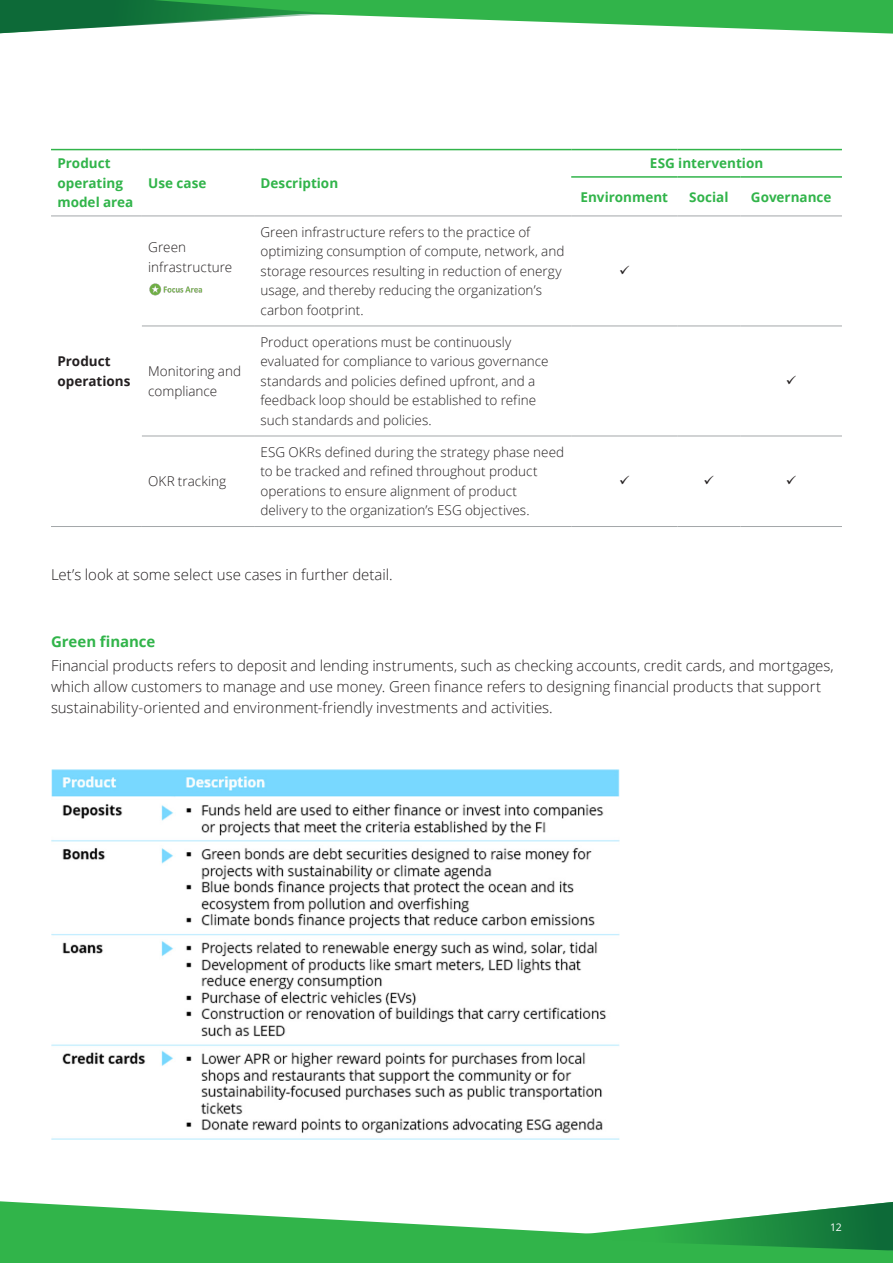
<style>
.page{position:relative;width:893px;height:1263px;background:#fff}
.page>*{position:absolute;margin:0;border:0;box-sizing:border-box;transform-origin:0 0}
.Body_copy__10_14pt{font:300 15px/21px "Open Sans";letter-spacing:-.005em;color:#231f20}
.Subhead_A__10_14pt{font:700 15px "Open Sans";letter-spacing:-.005em;color:#31b44a}
.Body_copy__10_14pt-2{font:300 13.5px/19.5px "Open Sans";color:#231f20}
.Body_copy__10_14pt-3{font:700 13.5px/19.5px "Open Sans";color:#31b44a}
.Body_copy__10_14pt-4{font:700 13.5px/19.5px "Open Sans";color:#231f20}
.t1{font:10.5px "Open Sans";color:#fff}
</style>
<div class="page">
<svg style="left:0;top:1201px;width:893px;height:62px;fill:#31b44a"></svg>
<svg style="left:541px;top:1201px;width:352px;height:50px"></svg>
<svg style="left:0;top:0;width:893px;height:34px"></svg>
<hr style="left:51px;top:149px;width:91px;height:1px;background:#31b44a">
<hr style="left:142px;top:149px;width:112px;height:1px;background:#31b44a">
<hr style="left:254px;top:149px;width:317px;height:1px;background:#31b44a">
<hr style="left:571px;top:149px;width:106px;height:1px;background:#31b44a">
<hr style="left:677px;top:149px;width:63px;height:1px;background:#31b44a">
<hr style="left:740px;top:149px;width:102px;height:1px;background:#31b44a">
<hr style="left:571px;top:176px;width:106px;height:2px;background:#31b44a">
<hr style="left:677px;top:176px;width:63px;height:2px;background:#31b44a">
<hr style="left:740px;top:176px;width:102px;height:2px;background:#31b44a">
<hr style="left:51px;top:526px;width:91px;height:1px;background:#a3a7a9">
<hr style="left:142px;top:326px;width:112px;height:1px;background:#a3a7a9">
<hr style="left:254px;top:326px;width:317px;height:1px;background:#a3a7a9">
<hr style="left:571px;top:326px;width:106px;height:1px;background:#a3a7a9">
<hr style="left:677px;top:326px;width:63px;height:1px;background:#a3a7a9">
<hr style="left:740px;top:326px;width:102px;height:1px;background:#a3a7a9">
<hr style="left:142px;top:436px;width:112px;height:1px;background:#a3a7a9">
<hr style="left:254px;top:436px;width:317px;height:1px;background:#a3a7a9">
<hr style="left:571px;top:436px;width:106px;height:1px;background:#a3a7a9">
<hr style="left:677px;top:436px;width:63px;height:1px;background:#a3a7a9">
<hr style="left:740px;top:436px;width:102px;height:1px;background:#a3a7a9">
<hr style="left:142px;top:526px;width:112px;height:1px;background:#a3a7a9">
<hr style="left:254px;top:526px;width:317px;height:1px;background:#a3a7a9">
<hr style="left:571px;top:526px;width:106px;height:1px;background:#a3a7a9">
<hr style="left:677px;top:526px;width:63px;height:1px;background:#a3a7a9">
<hr style="left:740px;top:526px;width:102px;height:1px;background:#a3a7a9">
<hr style="left:51px;top:216px;width:91px;height:1px;background:#a3a7a9">
<hr style="left:142px;top:216px;width:112px;height:1px;background:#a3a7a9">
<hr style="left:254px;top:216px;width:317px;height:1px;background:#a3a7a9">
<hr style="left:571px;top:216px;width:106px;height:1px;background:#a3a7a9">
<hr style="left:677px;top:216px;width:63px;height:1px;background:#a3a7a9">
<hr style="left:740px;top:216px;width:102px;height:1px;background:#a3a7a9">
<img style="left:149px;top:283px;width:54px;height:13px">
<img style="left:51px;top:769px;width:568px;height:371px">
<p class="Body_copy__10_14pt-3" style="left:57px;top:153px;width:78px">Product operating model area</p>
<p class="Body_copy__10_14pt-4" style="left:57px;top:351px;width:75px">Product operations</p>
<p class="Body_copy__10_14pt-3" style="left:148px;top:173px;width:60px">Use case</p>
<p class="Body_copy__10_14pt-3" style="left:260px;top:173px;width:79px">Description</p>
<p class="Body_copy__10_14pt-2" style="left:148px;top:237px;width:86px">Green infrastructure</p>
<p class="Body_copy__10_14pt-2" style="left:148px;top:361px;width:94px">Monitoring and compliance</p>
<p class="Body_copy__10_14pt-2" style="left:148px;top:471px;width:79px">OKR tracking</p>
<p class="Body_copy__10_14pt-2" style="left:260px;top:222px;width:305px">Green infrastructure refers to the practice of optimizing consumption of compute, network, and storage resources resulting in reduction of energy usage, and thereby reducing the organization’s carbon footprint.</p>
<p class="Body_copy__10_14pt-2" style="left:260px;top:332px;width:290px">Product operations must be continuously evaluated for compliance to various governance standards and policies defined upfront, and a feedback loop should be established to refine such standards and policies.</p>
<p class="Body_copy__10_14pt-2" style="left:260px;top:442px;width:305px">ESG OKRs defined during the strategy phase need to be tracked and refined throughout product operations to ensure alignment of product delivery to the organization’s ESG objectives.</p>
<p class="Body_copy__10_14pt-3" style="left:650px;top:153px;width:115px">ESG intervention</p>
<p class="Body_copy__10_14pt-3" style="left:581px;top:187px;width:89px">Environment</p>
<p class="Body_copy__10_14pt-3" style="left:689px;top:187px;width:41px">Social</p>
<p class="Body_copy__10_14pt-3" style="left:751px;top:187px;width:82px">Governance</p>
<p class="Body_copy__10_14pt" style="left:51px;top:563px;width:343px">Let’s look at some select use cases in further detail.</p>
<p class="Subhead_A__10_14pt" style="left:51px;top:631px;width:106px">Green finance</p>
<p class="Body_copy__10_14pt" style="left:51px;top:654px;width:784px">Financial products refers to deposit and lending instruments, such as checking accounts, credit cards, and mortgages, which allow customers to manage and use money. Green finance refers to designing financial products that support sustainability-oriented and environment-friendly investments and activities.</p>
<p class="t1" style="left:830px;top:1220px;width:13px">12</p>
</div>
